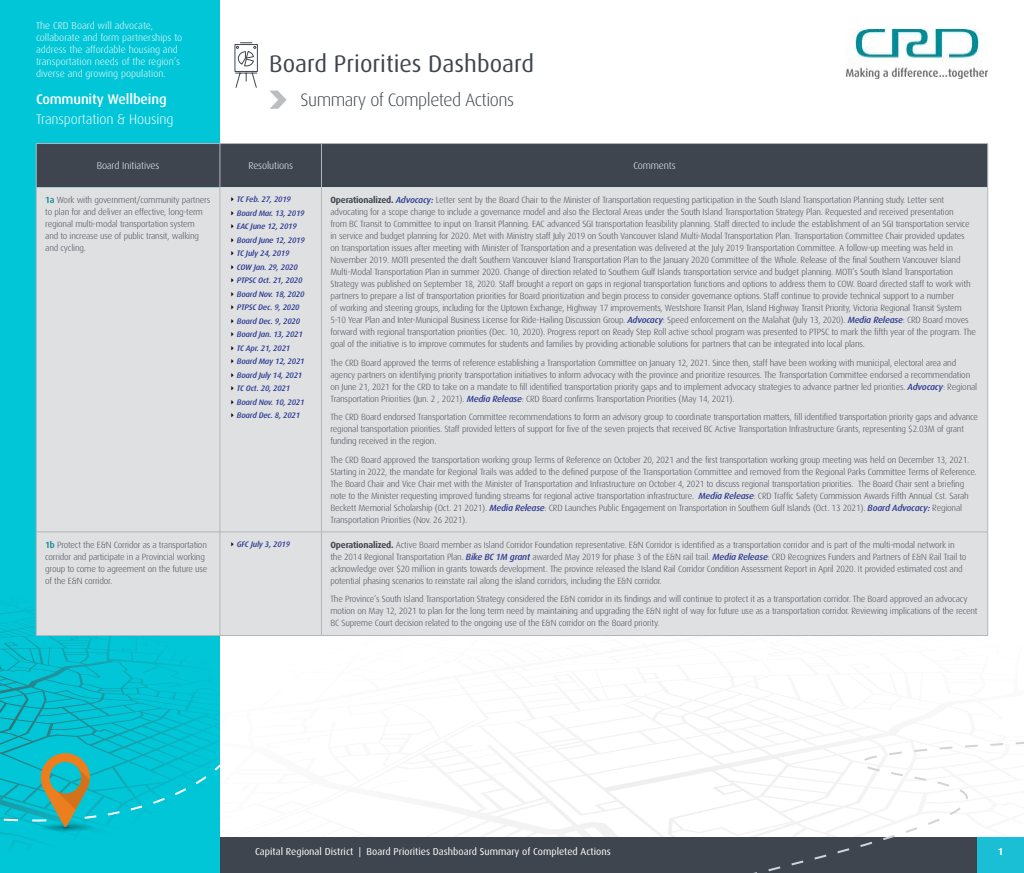
<style>
.page{position:relative;width:1024px;height:873px;background:#fff}
.page>*{position:absolute;margin:0;border:0;box-sizing:border-box;transform-origin:0 0}
.t1{font:24px "Dax OT";color:#3f454f}
.t2{font:300 18px "Dax OT";letter-spacing:-.03em;color:#3f454f}
.t3{font:300 14px "Dax OT";letter-spacing:-.01em;color:#fff}
.t4{font:500 14px "Dax OT";letter-spacing:-.01em;color:#fff}
.t5{font:300 10px/12px "Dax OT";color:#fff}
.t6{font:10px "Dax OT";color:#fff}
.t7{font:700 10px "Dax OT";color:#fff}
.t8{font:300 9px/12px "Dax OT";letter-spacing:-.02em;color:#3f454f}
.t9{font:italic 500 8px/13.5px "Dax OT";letter-spacing:-.02em;color:#2b3990}
.s1{font-weight:500;color:#00818d}
.s2{font-weight:700}
.s3{font-weight:500;font-style:italic;color:#2b3990}
</style>
<div class="page">
<svg style="left:462px;top:705px;width:398px;height:132px"></svg>
<div style="left:220px;top:837px;width:757px;height:36px;background:#3f454f"></div>
<div style="left:0;top:0;width:220px;height:873px;background:#00c6d7"></div>
<svg style="left:0;top:586px;width:220px;height:260px"></svg>
<svg style="left:0;top:753px;width:220px;height:79px"></svg>
<svg style="left:726px;top:740px;width:298px;height:133px"></svg>
<svg style="left:270px;top:91px;width:17px;height:18px"></svg>
<svg style="left:235px;top:42px;width:23px;height:46px"></svg>
<img style="left:846px;top:30px;width:142px;height:48px">
<div style="left:37px;top:144px;width:951px;height:43px;background:#3f454f"></div>
<div style="left:37px;top:187px;width:951px;height:345px;background:#dfe0e2"></div>
<div style="left:37px;top:533px;width:951px;height:102px;background:#dfe0e2"></div>
<hr style="left:36px;top:187px;width:1px;height:345px;background:#b3b5bb">
<hr style="left:220px;top:187px;width:1px;height:345px;background:#b3b5bb">
<hr style="left:321px;top:187px;width:1px;height:345px;background:#b3b5bb">
<hr style="left:988px;top:187px;width:1px;height:345px;background:#b3b5bb">
<hr style="left:36px;top:532px;width:184px;height:1px;background:#b3b5bb">
<hr style="left:36px;top:532px;width:1px;height:103px;background:#b3b5bb">
<hr style="left:220px;top:532px;width:101px;height:1px;background:#b3b5bb">
<hr style="left:220px;top:532px;width:1px;height:103px;background:#b3b5bb">
<hr style="left:321px;top:532px;width:667px;height:1px;background:#b3b5bb">
<hr style="left:321px;top:532px;width:1px;height:103px;background:#b3b5bb">
<hr style="left:988px;top:532px;width:1px;height:103px;background:#b3b5bb">
<hr style="left:36px;top:635px;width:184px;height:1px;background:#b3b5bb">
<hr style="left:220px;top:635px;width:101px;height:1px;background:#b3b5bb">
<hr style="left:321px;top:635px;width:667px;height:1px;background:#b3b5bb">
<hr style="left:36px;top:143px;width:184px;height:1px;background:#b3b5bb">
<hr style="left:36px;top:144px;width:1px;height:43px;background:#b3b5bb">
<hr style="left:220px;top:143px;width:101px;height:1px;background:#b3b5bb">
<hr style="left:220px;top:144px;width:1px;height:43px;background:#b3b5bb">
<hr style="left:321px;top:143px;width:667px;height:1px;background:#b3b5bb">
<hr style="left:321px;top:144px;width:1px;height:43px;background:#b3b5bb">
<hr style="left:988px;top:144px;width:1px;height:43px;background:#b3b5bb">
<p class="t5" style="left:36px;top:18px;width:148px">The CRD Board will advocate, collaborate and form partnerships to address the affordable housing and transportation needs of the region’s diverse and growing population.</p>
<h3 class="t4" style="left:36px;top:86px;width:132px">Community Wellbeing</h3>
<h3 class="t3" style="left:36px;top:106px;width:139px">Transportation &amp; Housing</h3>
<h1 class="t1" style="left:269px;top:41px;width:266px">Board Priorities Dashboard</h1>
<h2 class="t2" style="left:301px;top:83px;width:215px">Summary of Completed Actions</h2>
<p class="t5" style="left:97px;top:158px;width:64px">Board Initiatives</p>
<p class="t5" style="left:248px;top:158px;width:46px">Resolutions</p>
<p class="t5" style="left:633px;top:158px;width:44px">Comments</p>
<p class="t8" style="left:45px;top:192px;width:167px"><span class="s1">1a</span> Work with government/community partners to plan for and deliver an effective, long-term regional multi-modal transportation system<br>and to increase use of public transit, walking and cycling.</p>
<p class="t9" style="left:237px;top:191px;width:69px">TC Feb. 27, 2019<br>Board Mar. 13, 2019<br>EAC June 12, 2019<br>Board June 12, 2019<br>TC July 24, 2019<br>COW Jan. 29, 2020<br>PTPSC Oct. 21, 2020<br>Board Nov. 18, 2020<br>PTPSC Dec. 9, 2020<br>Board Dec. 9, 2020<br>Board Jan. 13, 2021<br>TC Apr. 21, 2021<br>Board May 12, 2021<br>Board July 14, 2021<br>TC Oct. 20, 2021<br>Board Nov. 10, 2021<br>Board Dec. 8, 2021</p>
<p class="t8" style="left:330px;top:192px;width:647px"><span class="s2">Operationalized.</span> <span class="s3">Advocacy:</span> Letter sent by the Board Chair to the Minister of Transportation requesting participation in the South Island Transportation Planning study. Letter sent advocating for a scope change to include a governance model and also the Electoral Areas under the South Island Transportation Strategy Plan. Requested and received presentation<br>from BC Transit to Committee to input on Transit Planning. EAC advanced SGI transportation feasibility planning. Staff directed to include the establishment of an SGI transportation service in service and budget planning for 2020. Met with Ministry staff July 2019 on South Vancouver Island Multi-Modal Transportation Plan. Transportation Committee Chair provided updates<br>on transportation issues after meeting with Minister of Transportation and a presentation was delivered at the July 2019 Transportation Committee. A follow-up meeting was held in November 2019. MOTI presented the draft Southern Vancouver Island Transportation Plan to the January 2020 Committee of the Whole. Release of the final Southern Vancouver Island Multi-Modal Transportation Plan in summer 2020. Change of direction related to Southern Gulf Islands transportation service and budget planning. MOTI’s South Island Transportation Strategy was published on September 18, 2020. Staff brought a report on gaps in regional transportation functions and options to address them to COW. Board directed staff to work with partners to prepare a list of transportation priorities for Board prioritization and begin process to consider governance options. Staff continue to provide technical support to a number<br>of working and steering groups, including for the Uptown Exchange, Highway 17 improvements, Westshore Transit Plan, Island Highway Transit Priority, Victoria Regional Transit System 5-10 Year Plan and Inter-Municipal Business License for Ride-Hailing Discussion Group. <span class="s3">Advocacy</span>: Speed enforcement on the Malahat (July 13, 2020). <span class="s3">Media Release</span>: CRD Board moves forward with regional transportation priorities (Dec. 10, 2020). Progress report on Ready Step Roll active school program was presented to PTPSC to mark the fifth year of the program. The goal of the initiative is to improve commutes for students and families by providing actionable solutions for partners that can be integrated into local plans.</p>
<p class="t8" style="left:330px;top:355px;width:648px">The CRD Board approved the terms of reference establishing a Transportation Committee on January 12, 2021. Since then, staff have been working with municipal, electoral area and agency partners on identifying priority transportation initiatives to inform advocacy with the province and prioritize resources. The Transportation Committee endorsed a recommendation on June 21, 2021 for the CRD to take on a mandate to fill identified transportation priority gaps and to implement advocacy strategies to advance partner led priorities. <span class="s3">Advocacy</span>: Regional Transportation Priorities (Jun. 2 , 2021). <span class="s3">Media Release</span>: CRD Board confirms Transportation Priorities (May 14, 2021).</p>
<p class="t8" style="left:330px;top:409px;width:649px">The CRD Board endorsed Transportation Committee recommendations to form an advisory group to coordinate transportation matters, fill identified transportation priority gaps and advance regional transportation priorities. Staff provided letters of support for five of the seven projects that received BC Active Transportation Infrastructure Grants, representing $2.03M of grant funding received in the region.</p>
<p class="t8" style="left:330px;top:452px;width:648px">The CRD Board approved the transportation working group Terms of Reference on October 20, 2021 and the first transportation working group meeting was held on December 13, 2021.<br>Starting in 2022, the mandate for Regional Trails was added to the defined purpose of the Transportation Committee and removed from the Regional Parks Committee Terms of Reference.<br>The Board Chair and Vice Chair met with the Minister of Transportation and Infrastructure on October 4, 2021 to discuss regional transportation priorities. The Board Chair sent a briefing note to the Minister requesting improved funding streams for regional active transportation infrastructure. <span class="s3">Media Release</span>: CRD Traffic Safety Commission Awards Fifth Annual Cst. Sarah Beckett Memorial Scholarship (Oct. 21 2021). <span class="s3">Media Release</span>: CRD Launches Public Engagement on Transportation in Southern Gulf Islands (Oct. 13 2021). <span class="s3">Board Advocacy:</span> Regional Transportation Priorities (Nov. 26 2021).</p>
<p class="t8" style="left:45px;top:537px;width:164px"><span class="s1">1b</span> Protect the E&amp;N Corridor as a transportation corridor and participate in a Provincial working group to come to agreement on the future use of the E&amp;N corridor.</p>
<p class="t9" style="left:237px;top:536px;width:55px">GFC July 3, 2019</p>
<p class="t8" style="left:330px;top:537px;width:638px"><span class="s2">Operationalized.</span> Active Board member as Island Corridor Foundation representative. E&amp;N Corridor is identified as a transportation corridor and is part of the multi-modal network in the 2014 Regional Transportation Plan. <span class="s3">Bike BC 1M grant</span> awarded May 2019 for phase 3 of the E&amp;N rail trail. <span class="s3">Media Release</span>: CRD Recognizes Funders and Partners of E&amp;N Rail Trail to acknowledge over $20 million in grants towards development. The province released the Island Rail Corridor Condition Assessment Report in April 2020. It provided estimated cost and potential phasing scenarios to reinstate rail along the island corridors, including the E&amp;N corridor.</p>
<p class="t8" style="left:330px;top:592px;width:649px">The Province’s South Island Transportation Strategy considered the E&amp;N corridor in its findings and will continue to protect it as a transportation corridor. The Board approved an advocacy motion on May 12, 2021 to plan for the long term need by maintaining and upgrading the E&amp;N right of way for future use as a transportation corridor. Reviewing implications of the recent<br>BC Supreme Court decision related to the ongoing use of the E&amp;N corridor on the Board priority.</p>
<p class="t6" style="left:255px;top:842px;width:357px">Capital Regional District | Board Priorities Dashboard Summary of Completed Actions</p>
<p class="t7" style="left:998px;top:842px;width:7px">1</p>
</div>
